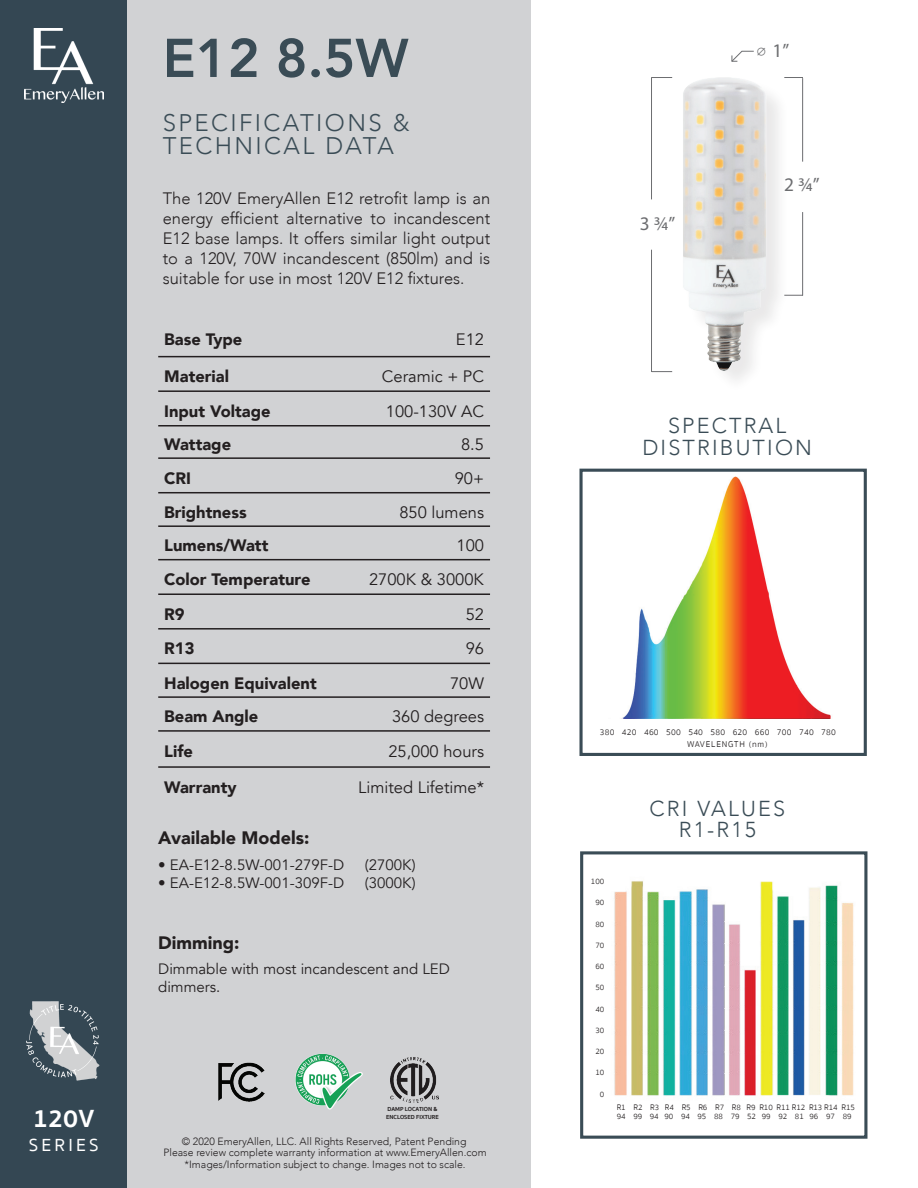
<style>
.page{position:relative;width:918px;height:1188px;background:#fff}
.page>*{position:absolute;margin:0;border:0;box-sizing:border-box;transform-origin:0 0}
.t1{font:800 54px "Avenir";color:#3a4c56}
.t2{font:700 25.5px "Sukhumvit Set";color:#fff}
.t3{font:300 24px/22.5px "Avenir";letter-spacing:.1em;color:#3a4c56}
.t4{font:300 21.6px/21.6px "Avenir";letter-spacing:.1em;color:#3a4c56;text-align:center}
.t5{font:19.35px "Myriad Pro";color:#6c6d70}
.t6{font:900 18px "Avenir";color:#231f20}
.t7{font:500 18px "Sukhumvit Set";letter-spacing:.18em;color:#fff}
.t8{font:300 16.5px/19.8px "Avenir";color:#231f20;text-align:justify}
.t9{font:900 16.5px "Avenir";color:#231f20}
.t10{font:16.5px "Avenir";color:#231f20}
.t11{font:15px/18px "Avenir";color:#231f20}
.t12{font:300 10.5px/11.7px "Avenir";color:#231f20;text-align:center}
.t13{font:300 8.55px/12.3px "Sukhumvit Set";letter-spacing:.03em;color:#231f20}
.t14{font:300 8.1px/9.8px "Sukhumvit Set";letter-spacing:-.01em;color:#231f20}
.t15{font:700 6px/7.2px "Sukhumvit Set";color:#231f20}
</style>
<div class="page">
<div style="left:0;top:0;width:531px;height:1188px;background:#d1d2d4"></div>
<div style="left:0;top:0;width:126px;height:1188px;background:#344753"></div>
<img style="left:24px;top:28px;width:79px;height:75px">
<img style="left:608px;top:468px;width:236px;height:250px">
<div style="left:579px;top:469px;width:288px;height:287px;border:3px solid #3a4c56"></div>
<img style="left:614px;top:881px;width:240px;height:215px">
<div style="left:580px;top:851px;width:287px;height:288px;border:3px solid #3a4c56"></div>
<hr style="left:158px;top:356px;width:186px;height:1px;background:#231f20">
<hr style="left:344px;top:356px;width:146px;height:1px;background:#231f20">
<hr style="left:158px;top:390px;width:186px;height:2px;background:#231f20">
<hr style="left:344px;top:390px;width:146px;height:2px;background:#231f20">
<hr style="left:158px;top:425px;width:186px;height:2px;background:#231f20">
<hr style="left:344px;top:425px;width:146px;height:2px;background:#231f20">
<hr style="left:158px;top:457px;width:186px;height:2px;background:#231f20">
<hr style="left:344px;top:457px;width:146px;height:2px;background:#231f20">
<hr style="left:158px;top:492px;width:186px;height:1px;background:#231f20">
<hr style="left:344px;top:492px;width:146px;height:1px;background:#231f20">
<hr style="left:158px;top:525px;width:186px;height:2px;background:#231f20">
<hr style="left:344px;top:525px;width:146px;height:2px;background:#231f20">
<hr style="left:158px;top:559px;width:186px;height:1px;background:#231f20">
<hr style="left:344px;top:559px;width:146px;height:1px;background:#231f20">
<hr style="left:158px;top:593px;width:186px;height:2px;background:#231f20">
<hr style="left:344px;top:593px;width:146px;height:2px;background:#231f20">
<hr style="left:158px;top:628px;width:186px;height:2px;background:#231f20">
<hr style="left:344px;top:628px;width:146px;height:2px;background:#231f20">
<hr style="left:158px;top:663px;width:186px;height:1px;background:#231f20">
<hr style="left:344px;top:663px;width:146px;height:1px;background:#231f20">
<hr style="left:158px;top:696px;width:186px;height:2px;background:#231f20">
<hr style="left:344px;top:696px;width:146px;height:2px;background:#231f20">
<hr style="left:158px;top:730px;width:186px;height:2px;background:#231f20">
<hr style="left:344px;top:730px;width:146px;height:2px;background:#231f20">
<hr style="left:158px;top:766px;width:186px;height:2px;background:#231f20">
<hr style="left:344px;top:766px;width:146px;height:2px;background:#231f20">
<img style="left:651px;top:77px;width:125px;height:303px">
<svg style="left:652px;top:77px;width:20px;height:1px"></svg>
<svg style="left:652px;top:371px;width:20px;height:1px"></svg>
<hr style="left:651px;top:77px;width:1px;height:122px;background:#6c6d70">
<hr style="left:651px;top:250px;width:1px;height:122px;background:#6c6d70">
<svg style="left:784px;top:77px;width:19px;height:1px"></svg>
<svg style="left:784px;top:295px;width:18px;height:1px"></svg>
<hr style="left:802px;top:78px;width:1px;height:84px;background:#6c6d70">
<hr style="left:802px;top:212px;width:1px;height:84px;background:#6c6d70">
<svg style="left:731px;top:50px;width:23px;height:12px"></svg>
<img style="left:295px;top:1054px;width:68px;height:56px">
<img style="left:218px;top:1062px;width:47px;height:40px">
<img style="left:26px;top:1001px;width:74px;height:80px">
<img style="left:391px;top:1057px;width:48px;height:45px">
<h2 class="t2" style="left:33px;top:1099px;width:63px">120V</h2>
<p class="t7" style="left:29px;top:1132px;width:71px">SERIES</p>
<h1 class="t1" style="left:163px;top:16px;width:247px">E12 8.5W</h1>
<h3 class="t3" style="left:163px;top:112px;width:248px">SPECIFICATIONS &amp;<br>TECHNICAL DATA</h3>
<p class="t8" style="left:163px;top:189px;width:329px">The 120V EmeryAllen E12 retrofit lamp is an energy efficient alternative to incandescent E12 base lamps. It offers similar light output to a 120V, 70W incandescent (850lm) and is suitable for use in most 120V E12 fixtures.</p>
<p class="t9" style="left:164px;top:325px;width:80px">Base Type</p>
<p class="t10" style="left:456px;top:329px;width:30px">E12</p>
<p class="t9" style="left:164px;top:362px;width:66px">Material</p>
<p class="t10" style="left:382px;top:367px;width:104px">Ceramic + PC</p>
<p class="t9" style="left:164px;top:397px;width:108px">Input Voltage</p>
<p class="t10" style="left:386px;top:401px;width:100px">100-130V AC</p>
<p class="t9" style="left:164px;top:430px;width:68px">Wattage</p>
<p class="t10" style="left:461px;top:435px;width:24px">8.5</p>
<p class="t9" style="left:164px;top:464px;width:28px">CRI</p>
<p class="t10" style="left:455px;top:468px;width:31px">90+</p>
<p class="t9" style="left:164px;top:498px;width:84px">Brightness</p>
<p class="t10" style="left:399px;top:502px;width:86px">850 lumens</p>
<p class="t9" style="left:164px;top:531px;width:106px">Lumens/Watt</p>
<p class="t10" style="left:457px;top:536px;width:29px">100</p>
<p class="t9" style="left:164px;top:565px;width:148px">Color Temperature</p>
<p class="t10" style="left:369px;top:570px;width:116px">2700K &amp; 3000K</p>
<p class="t9" style="left:164px;top:600px;width:22px">R9</p>
<p class="t10" style="left:466px;top:604px;width:20px">52</p>
<p class="t9" style="left:164px;top:634px;width:32px">R13</p>
<p class="t10" style="left:466px;top:639px;width:20px">96</p>
<p class="t9" style="left:164px;top:669px;width:154px">Halogen Equivalent</p>
<p class="t10" style="left:450px;top:673px;width:35px">70W</p>
<p class="t9" style="left:164px;top:702px;width:96px">Beam Angle</p>
<p class="t10" style="left:392px;top:707px;width:94px">360 degrees</p>
<p class="t9" style="left:164px;top:737px;width:30px">Life</p>
<p class="t10" style="left:388px;top:742px;width:97px">25,000 hours</p>
<p class="t9" style="left:164px;top:773px;width:74px">Warranty</p>
<p class="t10" style="left:358px;top:777px;width:127px">Limited Lifetime*</p>
<p class="t6" style="left:158px;top:823px;width:153px">Available Models:</p>
<p class="t11" style="left:158px;top:856px;width:187px">• EA-E12-8.5W-001-279F-D</p>
<p class="t11" style="left:365px;top:856px;width:52px">(2700K)</p>
<p class="t11" style="left:158px;top:874px;width:187px">• EA-E12-8.5W-001-309F-D</p>
<p class="t11" style="left:365px;top:874px;width:52px">(3000K)</p>
<p class="t6" style="left:158px;top:927px;width:83px">Dimming:</p>
<p class="t11" style="left:158px;top:960px;width:293px">Dimmable with most incandescent and LED dimmers.</p>
<p class="t15" style="left:386px;top:1106px;width:54px">DAMP LOCATION &amp;<br>ENCLOSED FIXTURE</p>
<p class="t12" style="left:163px;top:1135px;width:325px">© 2020 EmeryAllen, LLC. All Rights Reserved, Patent Pending<br>Please review complete warranty information at www.EmeryAllen.com</p>
<p class="t12" style="left:185px;top:1159px;width:283px">*Images/Information subject to change. Images not to scale.</p>
<p class="t5" style="left:756px;top:38px;width:34px">⌀ 1”</p>
<p class="t5" style="left:640px;top:211px;width:37px">3 3/4”</p>
<p class="t5" style="left:784px;top:173px;width:37px">2 3/4”</p>
<h3 class="t4" style="left:642px;top:415px;width:171px">SPECTRAL<br>DISTRIBUTION</h3>
<p class="t13" style="left:687px;top:726px;width:150px;text-indent:-88px">380 420 460 500 540 580 620 660 700 740 780<br>WAVELENGTH (nm)</p>
<h3 class="t4" style="left:650px;top:798px;width:137px">CRI VALUES<br>R1-R15</h3>
<p class="t14" style="left:591px;top:877px;width:15px">100</p>
<p class="t14" style="left:595px;top:898px;width:10px">90</p>
<p class="t14" style="left:595px;top:919px;width:10px">80</p>
<p class="t14" style="left:595px;top:941px;width:10px">70</p>
<p class="t14" style="left:595px;top:962px;width:10px">60</p>
<p class="t14" style="left:595px;top:983px;width:10px">50</p>
<p class="t14" style="left:595px;top:1004px;width:10px">40</p>
<p class="t14" style="left:595px;top:1026px;width:10px">30</p>
<p class="t14" style="left:595px;top:1047px;width:10px">20</p>
<p class="t14" style="left:595px;top:1068px;width:10px">10</p>
<p class="t14" style="left:600px;top:1089px;width:6px">0</p>
<p class="t14" style="left:617px;top:1102px;width:240px">R1 R2 R3 R4 R5 R6 R7 R8 R9 R10 R11 R12 R13 R14 R15<br>94 99 94 90 94 95 88 79 52 99 92 81 96 97 89</p>
</div>
